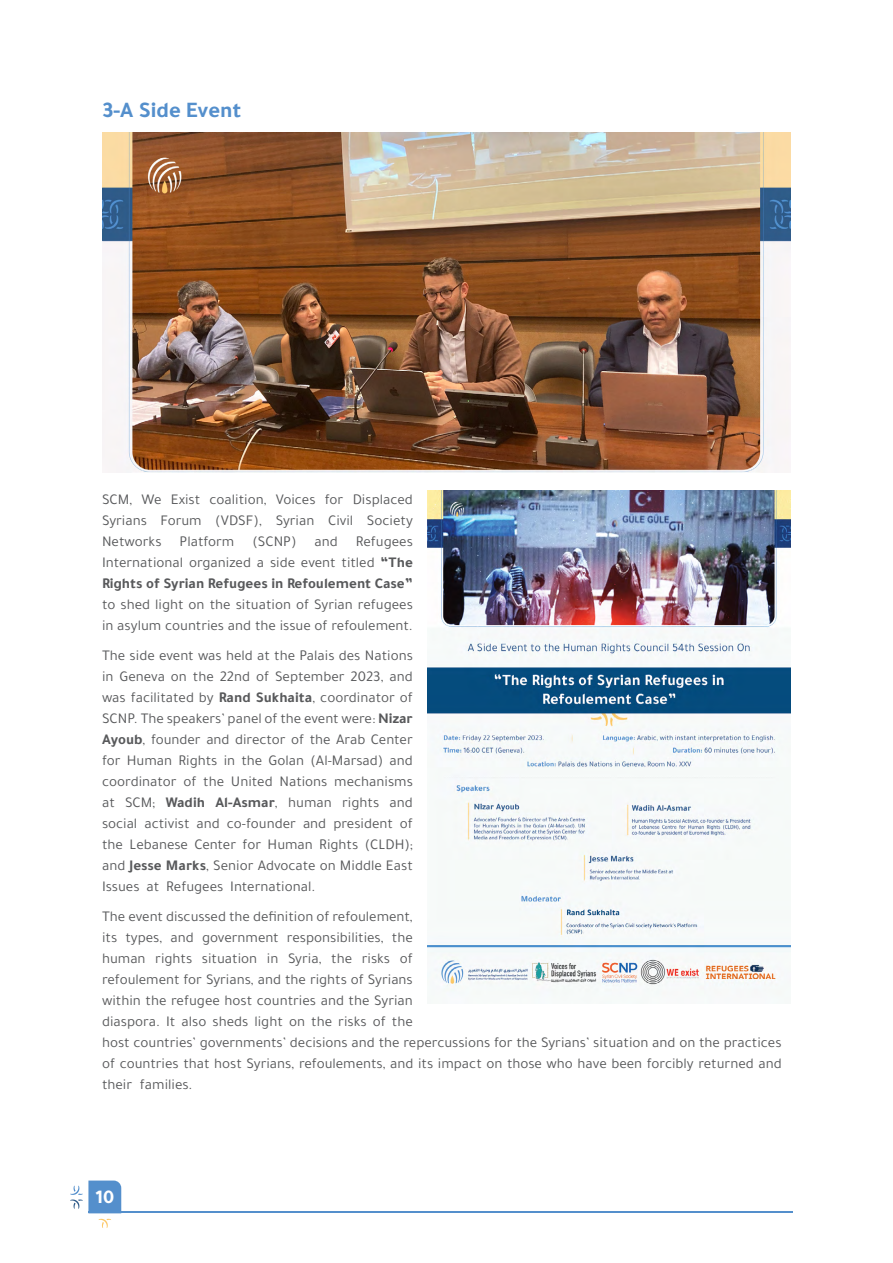
<style>
.page{position:relative;width:893px;height:1263px;background:#fff}
.page>*{position:absolute;margin:0;border:0;box-sizing:border-box;transform-origin:0 0}
.t1{font:700 22.5px "Tajawal";color:#548fcc}
.t2{font:700 19.5px "Tajawal";color:#fff}
.t3{font:15px/21px "Tajawal";color:#58595b}
.t4{font:700 15px "Tajawal";color:#58595b}
.s1{font-weight:700}
.s2{font-weight:400}
</style>
<div class="page">
<svg style="left:99px;top:1219px;width:12px;height:9px"></svg>
<svg style="left:70px;top:1180px;width:51px;height:31px"></svg>
<hr style="left:88px;top:1211px;width:705px;height:2px;background:#548fcc">
<img style="left:102px;top:133px;width:689px;height:339px">
<img style="left:428px;top:491px;width:363px;height:503px">
<h1 class="t1" style="left:102px;top:93px;width:141px">3-A Side Event</h1>
<p class="t3" style="left:102px;top:488px;width:32px">SCM,</p>
<p class="t3" style="left:142px;top:488px;width:21px">We</p>
<p class="t3" style="left:171px;top:488px;width:31px">Exist</p>
<p class="t3" style="left:210px;top:488px;width:59px">coalition,</p>
<p class="t3" style="left:276px;top:488px;width:41px">Voices</p>
<p class="t3" style="left:325px;top:488px;width:20px">for</p>
<p class="t3" style="left:353px;top:488px;width:62px">Displaced</p>
<p class="t3" style="left:102px;top:509px;width:46px">Syrians</p>
<p class="t3" style="left:161px;top:509px;width:43px">Forum</p>
<p class="t3" style="left:215px;top:509px;width:48px">(VDSF ,)</p>
<p class="t3" style="left:276px;top:509px;width:40px">Syrian</p>
<p class="t3" style="left:328px;top:509px;width:27px">Civil</p>
<p class="t3" style="left:367px;top:509px;width:47px">Society</p>
<p class="t3" style="left:102px;top:530px;width:312px">Networks<br>International organized a side event titled <span class="s1">“The<br>Rights of Syrian Refugees in Refoulement Case“</span></p>
<p class="t3" style="left:102px;top:593px;width:312px">to shed light on the situation of Syrian refugees in asylum countries and the issue of refoulement.</p>
<p class="t3" style="left:102px;top:644px;width:312px;text-align:right">The side event was held at the Palais des Nations in Geneva on the 22nd of September 2023, and was facilitated by <span class="s1">Rand Sukhaita</span>, coordinator of SCNP. The speakers’ panel of the event were: <span class="s1">Nizar Ayoub</span>, founder and director of the Arab Center for Human Rights in the Golan (Al-Marsad) and mechanisms</p>
<p class="t3" style="left:180px;top:530px;width:56px">Platform</p>
<p class="t3" style="left:252px;top:530px;width:46px">(SCNP)</p>
<p class="t3" style="left:356px;top:530px;width:59px">Refugees</p>
<p class="t3" style="left:315px;top:530px;width:25px">and</p>
<p class="t3" style="left:102px;top:770px;width:76px">coordinator</p>
<p class="t3" style="left:183px;top:770px;width:15px">of</p>
<p class="t3" style="left:203px;top:770px;width:22px">the</p>
<p class="t3" style="left:231px;top:770px;width:43px">United</p>
<p class="t3" style="left:279px;top:770px;width:50px">Nations</p>
<p class="t3" style="left:102px;top:791px;width:14px">at</p>
<p class="t3" style="left:125px;top:791px;width:32px">SCM;</p>
<p class="t4" style="left:166px;top:791px;width:41px">Wadih</p>
<p class="t4" style="left:215px;top:791px;width:64px">Al-Asmar<span class="s2">,</span></p>
<p class="t3" style="left:288px;top:791px;width:45px">human</p>
<p class="t3" style="left:342px;top:791px;width:39px">rights</p>
<p class="t3" style="left:390px;top:791px;width:25px">and</p>
<p class="t3" style="left:102px;top:812px;width:37px">social</p>
<p class="t3" style="left:102px;top:833px;width:312px">the Lebanese Center for Human Rights (CLDH ;(</p>
<p class="t3" style="left:102px;top:854px;width:312px">and <span class="s1">Jesse Marks</span>, Senior Advocate on Middle East</p>
<p class="t3" style="left:230px;top:875px;width:87px">International.</p>
<p class="t3" style="left:144px;top:812px;width:47px">activist</p>
<p class="t3" style="left:227px;top:812px;width:71px">co-founder</p>
<p class="t3" style="left:333px;top:812px;width:61px">president</p>
<p class="t3" style="left:400px;top:812px;width:15px">of</p>
<p class="t3" style="left:197px;top:812px;width:25px">and</p>
<p class="t3" style="left:303px;top:812px;width:25px">and</p>
<p class="t3" style="left:166px;top:875px;width:59px">Refugees</p>
<p class="t3" style="left:102px;top:871px;width:312px;line-height:30px">Issues<br>The event discussed the definition of refoulement,</p>
<p class="t3" style="left:392px;top:926px;width:22px">the</p>
<p class="t3" style="left:147px;top:875px;width:14px">at</p>
<p class="t3" style="left:102px;top:926px;width:17px">its</p>
<p class="t3" style="left:287px;top:926px;width:98px">responsibilities,</p>
<p class="t3" style="left:171px;top:926px;width:25px">and</p>
<p class="t3" style="left:125px;top:926px;width:39px">types,</p>
<p class="t3" style="left:202px;top:926px;width:78px">government</p>
<p class="t3" style="left:102px;top:947px;width:45px">human</p>
<p class="t3" style="left:102px;top:968px;width:312px">refoulement for Syrians, and the rights of Syrians</p>
<p class="t3" style="left:102px;top:989px;width:312px">within the refugee host countries and the Syrian</p>
<p class="t3" style="left:102px;top:1010px;width:312px">diaspora. It also sheds light on the risks of the</p>
<p class="t3" style="left:102px;top:1031px;width:681px">host countries’ governments’ decisions and the repercussions for the Syrians’ situation and on the practices</p>
<p class="t3" style="left:102px;top:1052px;width:681px">of countries that host Syrians, refoulements, and its impact on those who have been forcibly returned and</p>
<p class="t3" style="left:140px;top:1073px;width:54px">families.</p>
<p class="t3" style="left:155px;top:947px;width:39px">rights</p>
<p class="t3" style="left:202px;top:947px;width:57px">situation</p>
<p class="t3" style="left:267px;top:947px;width:13px">in</p>
<p class="t3" style="left:288px;top:947px;width:35px">Syria,</p>
<p class="t3" style="left:331px;top:947px;width:22px">the</p>
<p class="t3" style="left:362px;top:947px;width:30px">risks</p>
<p class="t3" style="left:400px;top:947px;width:15px">of</p>
<p class="t3" style="left:102px;top:1073px;width:32px">their</p>
<h2 class="t2" style="left:96px;top:1182px;width:20px">10</h2>
</div>
